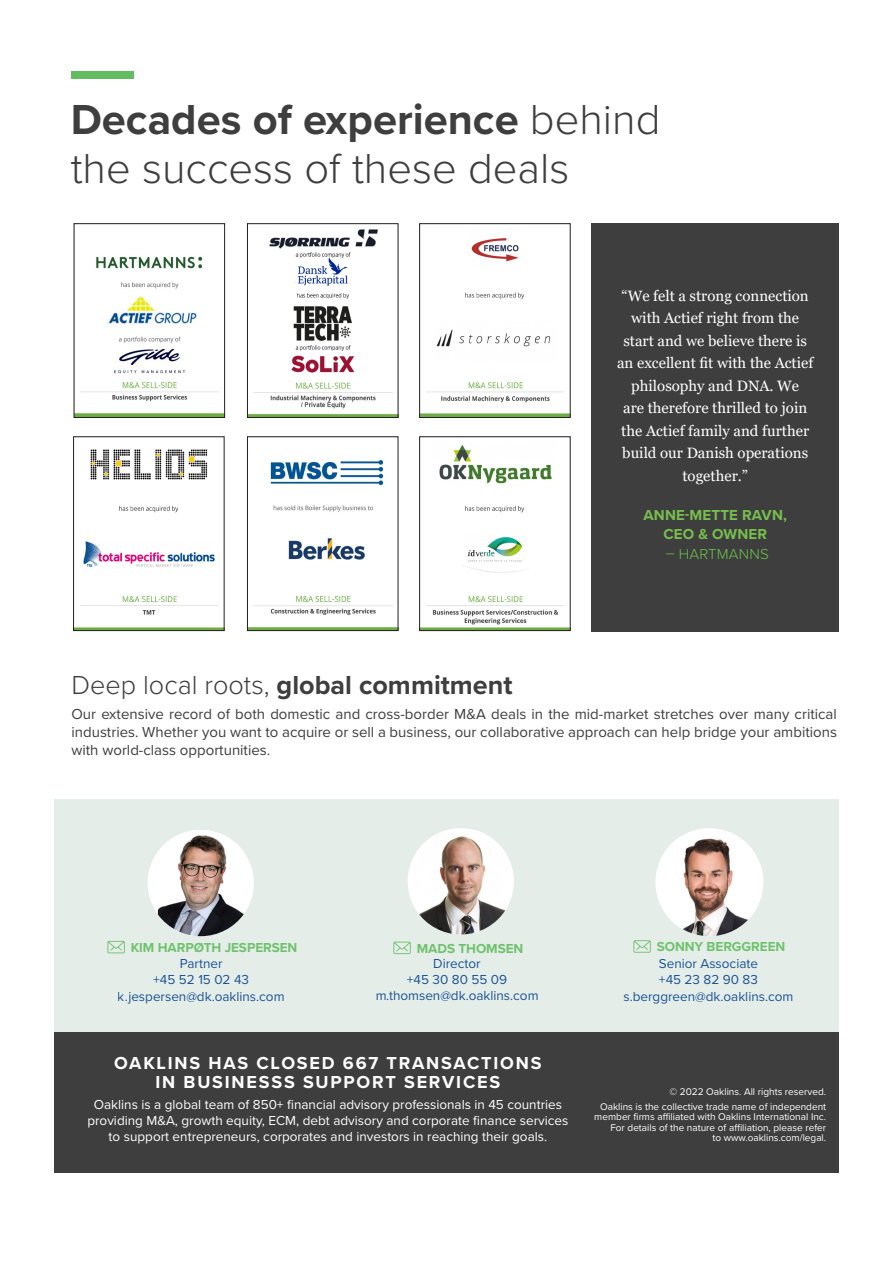
<style>
.page{position:relative;width:893px;height:1263px;background:#fff}
.page>*{position:absolute;margin:0;border:0;box-sizing:border-box;transform-origin:0 0}
.OAK_overskrift_1{font:300 43.5px/49.5px "Proxima Nova";color:#3e3e3f}
.t1{font:700 27px "Proxima Nova";color:#3e3e3f}
.t2{font:700 18px/19.5px "Proxima Nova";letter-spacing:.1em;color:#fff;text-align:center}
.t3{font:15px/18px "Proxima Nova";color:#3e3e3f;text-align:justify}
.t4{font:15px/22.5px "Georgia";color:#fff;text-align:center}
.t5{font:700 15px/19.5px "Proxima Nova";letter-spacing:.01em;color:#77be4e;text-align:center}
.t6{font:300 15px "Proxima Nova";letter-spacing:.01em;color:#6cc24a}
.t7{font:13.5px/16.2px "Proxima Nova";color:#fff;text-align:center}
.t8{font:13.5px/16.2px "Proxima Nova";color:#05428c;text-align:center}
.t9{font:700 13.5px "Proxima Nova";letter-spacing:-.005em;color:#63bd60}
.t10{font:10.05px "Proxima Nova";color:#fff}
.s1{font-weight:700}
.s2{font-weight:300}
</style>
<div class="page">
<div style="left:591px;top:223px;width:248px;height:408px;background:#3e3e3f"></div>
<div style="left:54px;top:1024px;width:785px;height:149px;background:#3e3e3f"></div>
<img style="left:76px;top:256px;width:147px;height:159px">
<img style="left:249px;top:229px;width:147px;height:186px">
<img style="left:422px;top:238px;width:146px;height:177px">
<div style="left:71px;top:71px;width:63px;height:7px;background:#63bd60"></div>
<div style="left:54px;top:799px;width:785px;height:233px;background:#e4ede8"></div>
<svg style="left:107px;top:941px;width:18px;height:12px"></svg>
<svg style="left:633px;top:940px;width:18px;height:13px"></svg>
<svg style="left:393px;top:942px;width:18px;height:12px"></svg>
<img style="left:76px;top:449px;width:146px;height:180px">
<img style="left:249px;top:459px;width:147px;height:170px">
<div style="left:247px;top:437px;width:151px;height:194px;border:1px solid #231f20"></div>
<img style="left:422px;top:444px;width:146px;height:185px">
<div style="left:148px;top:830px;width:106px;height:106px;background:#fff;border-radius:50%"></div>
<img style="left:158px;top:830px;width:86px;height:106px">
<div style="left:408px;top:828px;width:106px;height:106px;background:#fff;border-radius:50%"></div>
<img style="left:417px;top:832px;width:88px;height:102px">
<div style="left:655px;top:828px;width:108px;height:108px;background:#fff;border-radius:50%"></div>
<img style="left:667px;top:833px;width:86px;height:103px">
<p class="OAK_overskrift_1" style="left:71px;top:92px;width:591px"><span class="s1">Decades of experience</span> behind the success of these deals</p>
<p class="t4" style="left:617px;top:284px;width:198px">“We felt a strong connection with Actief right from the start and we believe there is an excellent fit with the Actief philosophy and DNA. We<br>are therefore thrilled to join the Actief family and further build our Danish operations together.”</p>
<p class="t5" style="left:643px;top:505px;width:145px">ANNE-METTE RAVN,<br>CEO &amp; OWNER</p>
<p class="t6" style="left:666px;top:542px;width:104px">– HARTMANNS</p>
<p class="t1" style="left:71px;top:664px;width:443px"><span class="s2">Deep local roots,</span> global commitment</p>
<p class="t3" style="left:71px;top:704px;width:767px">Our extensive record of both domestic and cross-border M&amp;A deals in the mid-market stretches over many critical industries. Whether you want to acquire or sell a business, our collaborative approach can help bridge your ambitions with world-class opportunities.</p>
<p class="t9" style="left:131px;top:937px;width:168px">KIM HARPØTH JESPERSEN</p>
<p class="t8" style="left:118px;top:955px;width:168px">Partner<br>+45 52 15 02 43 k.jespersen@dk.oaklins.com</p>
<p class="t9" style="left:417px;top:938px;width:108px">MADS THOMSEN</p>
<p class="t8" style="left:375px;top:954px;width:165px">Director<br>+45 30 80 55 09 m.thomsen@dk.oaklins.com</p>
<p class="t2" style="left:114px;top:1052px;width:429px">OAKLINS HAS CLOSED 667 TRANSACTIONS<br>IN BUSINESSS SUPPORT SERVICES</p>
<p class="t7" style="left:87px;top:1095px;width:482px">Oaklins is a global team of 850+ financial advisory professionals in 45 countries providing M&amp;A, growth equity, ECM, debt advisory and corporate finance services to support entrepreneurs, corporates and investors in reaching their goals.</p>
<p class="t9" style="left:657px;top:937px;width:130px">SONNY BERGGREEN</p>
<p class="t8" style="left:623px;top:955px;width:171px">Senior Associate<br>+45 23 82 90 83 s.berggreen@dk.oaklins.com</p>
<p class="t10" style="left:669px;top:1084px;width:158px">© 2022 Oaklins. All rights reserved.</p>
<p class="t10" style="left:600px;top:1099px;width:228px">Oaklins is the collective trade name of independent</p>
<p class="t10" style="left:594px;top:1109px;width:233px">member firms affiliated with Oaklins International Inc.</p>
<p class="t10" style="left:610px;top:1120px;width:217px">For details of the nature of affiliation, please refer</p>
<p class="t10" style="left:712px;top:1130px;width:115px">to www.oaklins.com/legal.</p>
</div>
